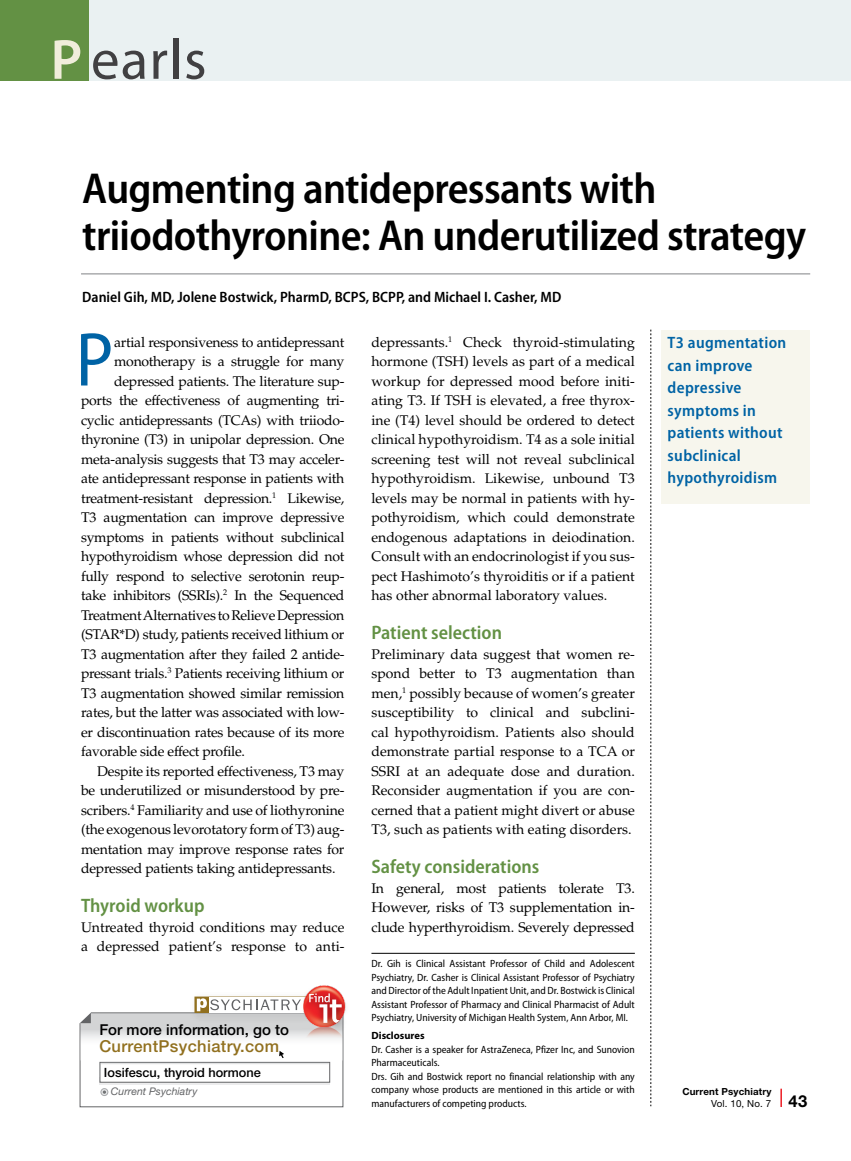
<style>
.page{position:relative;width:851px;height:1161px;background:#fff}
.page>*{position:absolute;margin:0;border:0;box-sizing:border-box;transform-origin:0 0}
.Body_Drop_Cap{font:semi-condensed 76.95px "Myriad Pro";color:#0063a5}
.t1{font:57px "Myriad Pro";letter-spacing:.02em;color:#414042}
.Article_Title{font:600 semi-condensed 43.5px/46.5px "Myriad Pro";letter-spacing:-.015em;color:#000}
.t2{font:600 semi-condensed 19.5px "Myriad Pro";color:#639144}
.DEK{font:600 semi-condensed 16.5px/22.5px "Myriad Pro";letter-spacing:.02em;color:#0063a5}
.References{font:500 16.5px "Helvetica Neue LT Std";letter-spacing:.02em;color:#91701f}
.t3{font:700 16.5px "Helvetica Neue LT Std";color:#000}
.Byline{font:600 semi-condensed 15px "Myriad Pro";color:#000}
.References-2{font:500 15px "Helvetica Neue LT Std";color:#000}
.Body_1{font:14.1px/19.5px "Palatino LT Std";color:#000;text-align:justify}
.Body_Drop_Cap-2{font:14.1px "Palatino LT Std";letter-spacing:-.02em;color:#000}
.Body_2{font:14.1px/19.5px "Palatino LT Std";letter-spacing:-.015em;color:#000;text-align:justify}
.References-3{font:500 12.75px "Helvetica Neue LT Std";color:#000}
.Bio{font:semi-condensed 10.5px/13.5px "Myriad Pro";color:#000;text-align:justify}
.References-4{font:italic 10.5px "Helvetica Neue LT Std";color:#636466}
.Bio-2{font:700 10.5px "Myriad Pro";color:#000}
.t4{font:700 9.75px "Helvetica Neue LT Std";letter-spacing:.015em;color:#000}
.t5{font:9.75px "Helvetica Neue LT Std";letter-spacing:.015em;color:#000}
.s1{font-weight:600;color:#f0eddb}
</style>
<div class="page">
<div style="left:0;top:0;width:850px;height:81px;background:#eaf1f2"></div>
<div style="left:0;top:0;width:88px;height:81px;background:#639144"></div>
<svg style="left:650px;top:330px;width:1px;height:776px"></svg>
<hr style="left:81px;top:274px;width:729px;height:1px;background:#808285">
<svg style="left:780px;top:1089px;width:1px;height:18px"></svg>
<hr style="left:371px;top:953px;width:263px;height:1px;background:#000">
<div style="left:661px;top:330px;width:149px;height:174px;background:#f7f6ed"></div>
<img style="left:316px;top:985px;width:28px;height:52px">
<div style="left:302px;top:987px;width:37px;height:24px;background:#000;opacity:.5"></div>
<div style="left:323px;top:993px;width:27px;height:38px;background:#000;opacity:.5"></div>
<svg style="left:80px;top:993px;width:263px;height:114px"></svg>
<p class="t1" style="left:50px;top:25px;width:157px"><span class="s1">P</span> earls</p>
<p class="Article_Title" style="left:82px;top:165px;width:725px">Augmenting antidepressants with triiodothyronine: An underutilized strategy</p>
<p class="Byline" style="left:82px;top:287px;width:480px">Daniel Gih, MD, Jolene Bostwick, PharmD, BCPS, BCPP, and Michael I. Casher, MD</p>
<p class="DEK" style="left:667px;top:331px;width:120px">T3 augmentation can improve depressive symptoms in patients without subclinical hypothyroidism</p>
<p class="Body_Drop_Cap" style="left:76px;top:313px;width:39px">P</p>
<p class="Body_Drop_Cap-2" style="left:114px;top:333px;width:232px">artial responsiveness to antidepressant</p>
<p class="Body_1" style="left:371px;top:332px;width:265px">depressants.<sup>1</sup> Check thyroid-stimulating hormone (TSH) levels as part of a medical workup for depressed mood before initi&shy;ating T3. If TSH is elevated, a free thyrox&shy;ine (T4) level should be ordered to detect clinical hypothyroidism. T4 as a sole initial screening test will not reveal subclinical hypothyroidism. Likewise, unbound T3 levels may be normal in patients with hy&shy;pothyroidism, which could demonstrate endogenous adaptations in deiodination.<br>Consult with an endocrinologist if you sus&shy;pect Hashimoto’s thyroiditis or if a patient has other abnormal laboratory values.</p>
<h1 class="t2" style="left:371px;top:620px;width:132px">Patient selection</h1>
<p class="Body_1" style="left:371px;top:644px;width:265px">Preliminary data suggest that women re&shy;spond better to T3 augmentation than men,<sup>1</sup> possibly because of women’s greater susceptibility to clinical and subclini&shy;cal hypothyroidism. Patients also should demonstrate partial response to a TCA or SSRI at an adequate dose and duration.<br>Reconsider augmentation if you are con&shy;cerned that a patient might divert or abuse T3, such as patients with eating disorders.</p>
<h1 class="t2" style="left:371px;top:854px;width:169px">Safety considerations</h1>
<p class="Body_1" style="left:371px;top:878px;width:265px">In general, most patients tolerate T3.<br>However, risks of T3 supplementation in&shy;clude hyperthyroidism. Severely depressed</p>
<p class="Bio" style="left:371px;top:957px;width:265px">Dr. Gih is Clinical Assistant Professor of Child and Adolescent Psychiatry, Dr. Casher is Clinical Assistant Professor of Psychiatry and Director of the Adult Inpatient Unit, and Dr. Bostwick is Clinical Assistant Professor of Pharmacy and Clinical Pharmacist of Adult Psychiatry, University of Michigan Health System, Ann Arbor, MI.</p>
<p class="Bio-2" style="left:371px;top:1029px;width:55px">Disclosures</p>
<p class="Bio" style="left:371px;top:1042px;width:265px">Dr. Casher is a speaker for AstraZeneca, Pfizer Inc, and Sunovion<br>Pharmaceuticals.</p>
<p class="Bio" style="left:371px;top:1069px;width:265px">Drs. Gih and Bostwick report no financial relationship with any company whose products are mentioned in this article or with manufacturers of competing products.</p>
<p class="Body_Drop_Cap-2" style="left:114px;top:353px;width:232px">monotherapy is a struggle for many</p>
<p class="Body_Drop_Cap-2" style="left:114px;top:372px;width:232px">depressed patients. The literature sup-</p>
<p class="Body_Drop_Cap-2" style="left:81px;top:392px;width:265px">ports the effectiveness of augmenting tri-</p>
<p class="Body_Drop_Cap-2" style="left:81px;top:411px;width:265px">cyclic antidepressants (TCAs) with triiodo-</p>
<p class="Body_Drop_Cap-2" style="left:81px;top:431px;width:265px">thyronine (T3) in unipolar depression. One</p>
<p class="Body_Drop_Cap-2" style="left:81px;top:450px;width:265px">meta-analysis suggests that T3 may acceler-</p>
<p class="Body_Drop_Cap-2" style="left:81px;top:470px;width:265px">ate antidepressant response in patients with</p>
<p class="Body_Drop_Cap-2" style="left:81px;top:489px;width:265px">treatment-resistant depression.<sup>1</sup> Likewise,</p>
<p class="Body_Drop_Cap-2" style="left:81px;top:509px;width:265px">T3 augmentation can improve depressive</p>
<p class="Body_Drop_Cap-2" style="left:81px;top:528px;width:265px">symptoms in patients without subclinical</p>
<p class="Body_Drop_Cap-2" style="left:81px;top:548px;width:265px">hypothyroidism whose depression did not</p>
<p class="Body_Drop_Cap-2" style="left:81px;top:567px;width:265px">fully respond to selective serotonin reup-</p>
<p class="Body_Drop_Cap-2" style="left:81px;top:587px;width:265px">take inhibitors (SSRIs).<sup>2</sup> In the Sequenced</p>
<p class="Body_Drop_Cap-2" style="left:81px;top:606px;width:265px">Treatment Alternatives to Relieve Depression</p>
<p class="Body_Drop_Cap-2" style="left:81px;top:626px;width:265px">(STAR*D) study, patients received lithium or</p>
<p class="Body_Drop_Cap-2" style="left:81px;top:645px;width:265px">T3 augmentation after they failed 2 antide-</p>
<p class="Body_Drop_Cap-2" style="left:81px;top:665px;width:265px">pressant trials.<sup>3</sup> Patients receiving lithium or</p>
<p class="Body_Drop_Cap-2" style="left:81px;top:684px;width:265px">T3 augmentation showed similar remission</p>
<p class="Body_Drop_Cap-2" style="left:81px;top:704px;width:265px">rates, but the latter was associated with low-</p>
<p class="Body_Drop_Cap-2" style="left:81px;top:723px;width:265px">er discontinuation rates because of its more</p>
<p class="Body_Drop_Cap-2" style="left:81px;top:743px;width:165px">favorable side effect profile.</p>
<p class="Body_2" style="left:81px;top:761px;width:265px;text-indent:16px">Despite its reported effectiveness, T3 may be underutilized or misunderstood by pre&shy;scribers.<sup>4</sup> Familiarity and use of liothyronine (the exogenous levorotatory form of T3) aug&shy;mentation may improve response rates for depressed patients taking antidepressants.</p>
<h1 class="t2" style="left:81px;top:893px;width:125px">Thyroid workup</h1>
<p class="Body_1" style="left:81px;top:917px;width:265px">Untreated thyroid conditions may reduce a depressed patient’s response to anti-</p>
<p class="References-2" style="left:99px;top:1021px;width:191px">For more information, go to</p>
<p class="References" style="left:99px;top:1036px;width:181px">CurrentPsychiatry.com</p>
<p class="References-3" style="left:104px;top:1065px;width:158px">Iosifescu, thyroid hormone</p>
<p class="References-4" style="left:111px;top:1085px;width:88px">Current Psychiatry</p>
<p class="t4" style="left:682px;top:1085px;width:90px">Current Psychiatry</p>
<p class="t5" style="left:711px;top:1098px;width:62px">Vol. 10, No. 7</p>
<p class="t3" style="left:788px;top:1091px;width:20px">43</p>
</div>
